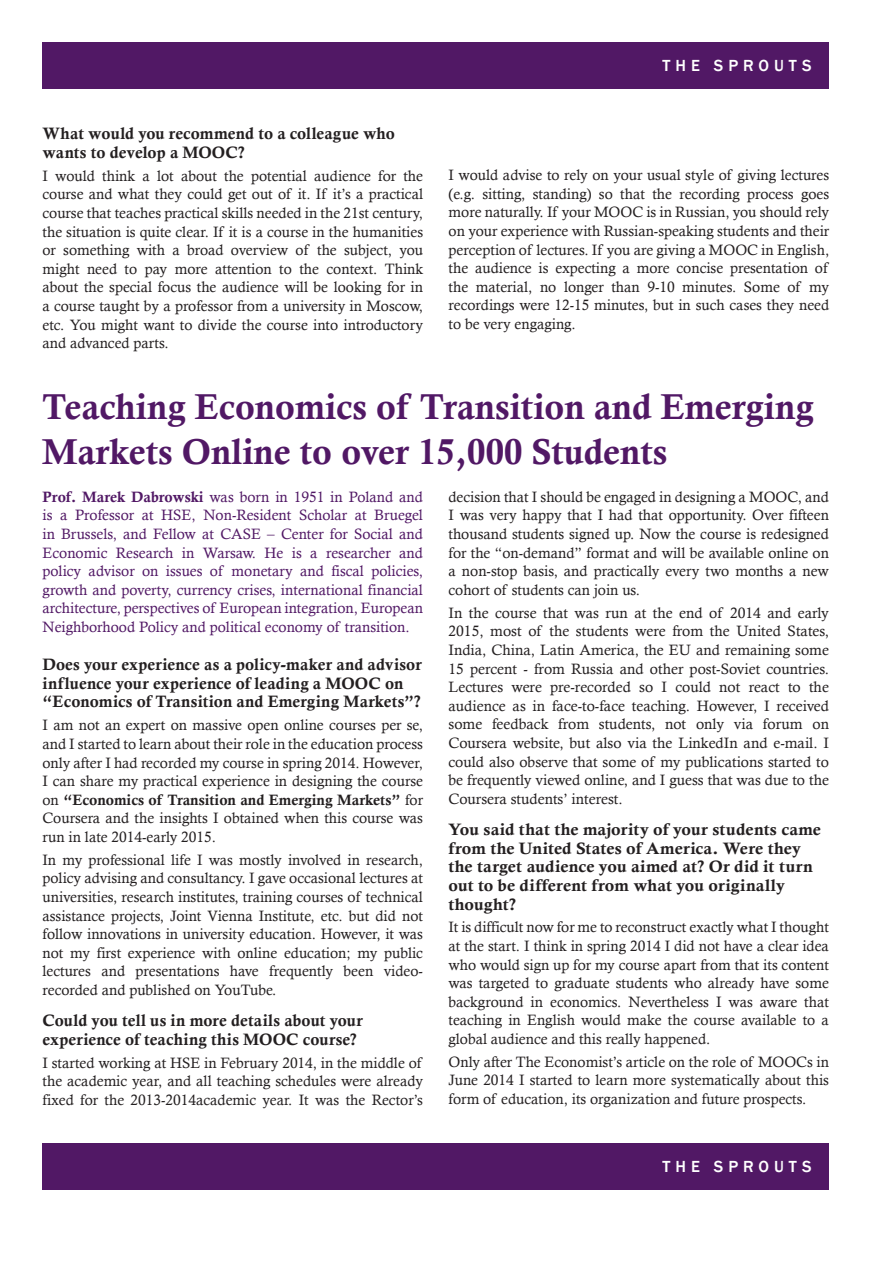
<style>
.page{position:relative;width:893px;height:1263px;background:#fff}
.page>*{position:absolute;margin:0;border:0;box-sizing:border-box;transform-origin:0 0}
.заголовок{font:36px/45px "Calis MT Bol";color:#511865}
.подподзаголовок{font:16.5px/18.6px "Calis MT Bol";letter-spacing:.005em;color:#231f20}
.подподзаголовок-2{font:16.5px/18.6px "Calis MT Bol";letter-spacing:.005em;color:#231f20;scale:1.05 1}
.t1{font:500 16.5px "Franklin Gothic";letter-spacing:.3em;color:#fff}
.текст{font:15px/18.6px "Calisto";color:#231f20;text-align:justify}
.текст-2{font:15px/18.6px "Calisto";color:#511865;text-align:justify}
.s1{font-family:"Calis MT Bol"}
</style>
<div class="page">
<div style="left:43px;top:43px;width:786px;height:46px;background:#511865"></div>
<div style="left:43px;top:1143px;width:786px;height:46px;background:#511865"></div>
<p class="t1" style="left:663px;top:56px;width:150px">THE SPROUTS</p>
<p class="подподзаголовок" style="left:43px;top:124px;width:354px">What would you recommend to a colleague who wants to develop a MOOC?</p>
<p class="текст" style="left:43px;top:166px;width:382px">I would think a lot about the potential audience for the course and what they could get out of it. If it’s a practical course that teaches practical skills needed in the 21st century, the situation is quite clear. If it is a course in the humanities or something with a broad overview of the subject, you might need to pay more attention to the context. Think about the special focus the audience will be looking for in a course taught by a professor from a university in Moscow, etc. You might want to divide the course into introductory and advanced parts.</p>
<p class="текст" style="left:449px;top:166px;width:382px">I would advise to rely on your usual style of giving lectures (e.g. sitting, standing) so that the recording process goes more naturally. If your MOOC is in Russian, you should rely on your experience with Russian-speaking students and their perception of lectures. If you are giving a MOOC in English, the audience is expecting a more concise presentation of the material, no longer than 9-10 minutes. Some of my recordings were 12-15 minutes, but in such cases they need to be very engaging.</p>
<p class="заголовок" style="left:42px;top:384px;width:773px">Teaching Economics of Transition and Emerging<br>Markets Online to over 15,000 Students</p>
<p class="текст-2" style="left:43px;top:487px;width:382px"><span class="s1">Prof. Marek Dabrowski</span> was born in 1951 in Poland and is a Professor at HSE, Non-Resident Scholar at Bruegel in Brussels, and Fellow at CASE – Center for Social and Economic Research in Warsaw. He is a researcher and policy advisor on issues of monetary and fiscal policies, growth and poverty, currency crises, international financial architecture, perspectives of European integration, European Neighborhood Policy and political economy of transition.</p>
<p class="подподзаголовок" style="left:43px;top:655px;width:381px">Does your experience as a policy-maker and advisor influence your experience of leading a MOOC on “Economics of Transition and Emerging Markets”?</p>
<p class="текст" style="left:43px;top:716px;width:382px">I am not an expert on massive open online courses per se, and I started to learn about their role in the education process only after I had recorded my course in spring 2014. However, I can share my practical experience in designing the course on <span class="s1">“Economics of Transition and Emerging Markets”</span> for Coursera and the insights I obtained when this course was run in late 2014-early 2015.</p>
<p class="текст" style="left:43px;top:850px;width:382px">In my professional life I was mostly involved in research, policy advising and consultancy. I gave occasional lectures at universities, research institutes, training courses of technical assistance projects, Joint Vienna Institute, etc. but did not follow innovations in university education. However, it was not my first experience with online education; my public lectures and presentations have frequently been video&shy;recorded and published on YouTube.</p>
<p class="подподзаголовок" style="left:43px;top:1011px;width:322px">Could you tell us in more details about your experience of teaching this MOOC course?</p>
<p class="текст" style="left:43px;top:1053px;width:382px">I started working at HSE in February 2014, in the middle of the academic year, and all teaching schedules were already fixed for the 2013-2014academic year. It was the Rector’s</p>
<p class="текст" style="left:448px;top:487px;width:382px">decision that I should be engaged in designing a MOOC, and I was very happy that I had that opportunity. Over fifteen thousand students signed up. Now the course is redesigned for the “on-demand” format and will be available online on a non-stop basis, and practically every two months a new cohort of students can join us.</p>
<p class="текст" style="left:448px;top:603px;width:382px">In the course that was run at the end of 2014 and early 2015, most of the students were from the United States, India, China, Latin America, the EU and remaining some 15 percent - from Russia and other post-Soviet countries.<br>Lectures were pre-recorded so I could not react to the audience as in face-to-face teaching. However, I received some feedback from students, not only via forum on Coursera website, but also via the LinkedIn and e-mail. I could also observe that some of my publications started to be frequently viewed online, and I guess that was due to the Coursera students’ interest.</p>
<p class="подподзаголовок-2" style="left:448px;top:820px;width:356px">You said that the majority of your students came from the United States of America. Were they the target audience you aimed at? Or did it turn out to be different from what you originally thought?</p>
<p class="текст" style="left:448px;top:918px;width:382px">It is difficult now for me to reconstruct exactly what I thought at the start. I think in spring 2014 I did not have a clear idea who would sign up for my course apart from that its content was targeted to graduate students who already have some background in economics. Nevertheless I was aware that teaching in English would make the course available to a global audience and this really happened.</p>
<p class="текст" style="left:448px;top:1052px;width:382px">Only after The Economist’s article on the role of MOOCs in June 2014 I started to learn more systematically about this form of education, its organization and future prospects.</p>
<p class="t1" style="left:663px;top:1157px;width:150px">THE SPROUTS</p>
</div>
